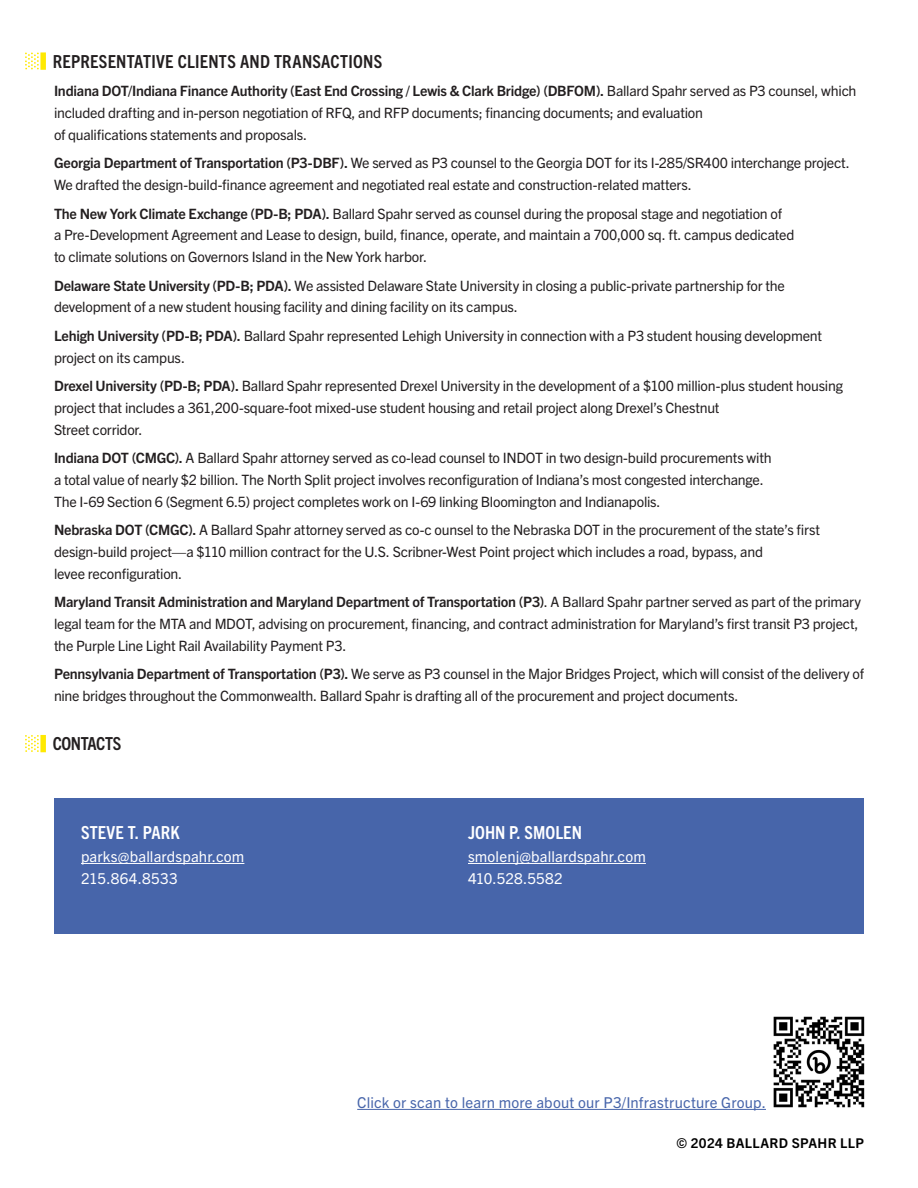
<style>
.page{position:relative;width:918px;height:1188px;background:#fff}
.page>*{position:absolute;margin:0;border:0;box-sizing:border-box;transform-origin:0 0}
.t1{font:54px "Ballard Dot Graphic";color:#ffe901}
.t2{font:700 condensed 18px "Trade Gothic Next LT Pro";letter-spacing:.015em;color:#231f20}
.CONTACTS{font:700 condensed 18px "Trade Gothic Next LT Pro";letter-spacing:.005em;color:#fff}
.t3{font:700 condensed 18px "Trade Gothic Next LT Pro";letter-spacing:-.025em;color:#231f20}
.CONTACTS-2{font:15px/22.5px "Trade Gothic Next LT Pro";letter-spacing:.01em;color:#fff}
.BODY_COPY{font:15px "Trade Gothic Next LT Pro";letter-spacing:.01em;color:#4765aa}
.BODY_COPY__SMALLEST{font:14.25px/21.8px "Trade Gothic Next LT Pro";letter-spacing:-.015em;color:#231f20}
.t4{font:700 13.5px "Trade Gothic Next LT Pro";letter-spacing:.025em;color:#000}
.s1{font-weight:700}
</style>
<div class="page">
<div style="left:54px;top:799px;width:810px;height:135px;background:#4765aa"></div>
<hr style="left:81px;top:863px;width:163px;height:1px;background:#fff">
<hr style="left:468px;top:863px;width:178px;height:1px;background:#fff">
<img style="left:765px;top:1016px;width:100px;height:93px">
<hr style="left:357px;top:1109px;width:409px;height:1px;background:#4765aa">
<p class="t1" style="left:22px;top:27px;width:28px">•</p>
<p class="t2" style="left:53px;top:49px;width:331px">REPRESENTATIVE CLIENTS AND TRANSACTIONS</p>
<p class="BODY_COPY__SMALLEST" style="left:54px;top:79px;width:804px"><span class="s1">Indiana DOT/Indiana Finance Authority (East End Crossing / Lewis &amp; Clark Bridge) (DBFOM).</span> Ballard Spahr served as P3 counsel, which included drafting and in-person negotiation of RFQ, and RFP documents; financing documents; and evaluation<br>of qualifications statements and proposals.</p>
<p class="BODY_COPY__SMALLEST" style="left:54px;top:151px;width:797px"><span class="s1">Georgia Department of Transportation (P3-DBF).</span> We served as P3 counsel to the Georgia DOT for its I-285/SR400 interchange project.<br>We drafted the design-build-finance agreement and negotiated real estate and construction-related matters.</p>
<p class="BODY_COPY__SMALLEST" style="left:54px;top:202px;width:742px"><span class="s1">The New York Climate Exchange (PD-B; PDA).</span> Ballard Spahr served as counsel during the proposal stage and negotiation of<br>a Pre-Development Agreement and Lease to design, build, finance, operate, and maintain a 700,000 sq. ft. campus dedicated to climate solutions on Governors Island in the New York harbor.</p>
<p class="BODY_COPY__SMALLEST" style="left:54px;top:274px;width:732px"><span class="s1">Delaware State University (PD-B; PDA).</span> We assisted Delaware State University in closing a public-private partnership for the development of a new student housing facility and dining facility on its campus.</p>
<p class="BODY_COPY__SMALLEST" style="left:54px;top:324px;width:770px"><span class="s1">Lehigh University (PD-B; PDA).</span> Ballard Spahr represented Lehigh University in connection with a P3 student housing development project on its campus.</p>
<p class="BODY_COPY__SMALLEST" style="left:54px;top:374px;width:791px"><span class="s1">Drexel University (PD-B; PDA).</span> Ballard Spahr represented Drexel University in the development of a $100 million-plus student housing project that includes a 361,200-square-foot mixed-use student housing and retail project along Drexel’s Chestnut<br>Street corridor.</p>
<p class="BODY_COPY__SMALLEST" style="left:54px;top:446px;width:719px"><span class="s1">Indiana DOT (CMGC).</span> A Ballard Spahr attorney served as co-lead counsel to INDOT in two design-build procurements with a total value of nearly $2 billion. The North Split project involves reconfiguration of Indiana’s most congested interchange.<br>The I-69 Section 6 (Segment 6.5) project completes work on I-69 linking Bloomington and Indianapolis.</p>
<p class="BODY_COPY__SMALLEST" style="left:54px;top:518px;width:768px"><span class="s1">Nebraska DOT (CMGC).</span> A Ballard Spahr attorney served as co-c ounsel to the Nebraska DOT in the procurement of the state’s first design-build project—a $110 million contract for the U.S. Scribner-West Point project which includes a road, bypass, and<br>levee reconfiguration.</p>
<p class="BODY_COPY__SMALLEST" style="left:54px;top:590px;width:809px"><span class="s1">Maryland Transit Administration and Maryland Department of Transportation (P3)</span>. A Ballard Spahr partner served as part of the primary legal team for the MTA and MDOT, advising on procurement, financing, and contract administration for Maryland’s first transit P3 project, the Purple Line Light Rail Availability Payment P3.</p>
<p class="BODY_COPY__SMALLEST" style="left:54px;top:662px;width:812px"><span class="s1">Pennsylvania Department of Transportation (P3).</span> We serve as P3 counsel in the Major Bridges Project, which will consist of the delivery of nine bridges throughout the Commonwealth. Ballard Spahr is drafting all of the procurement and project documents.</p>
<p class="t3" style="left:53px;top:732px;width:70px">CONTACTS</p>
<p class="t1" style="left:22px;top:709px;width:28px">•</p>
<p class="CONTACTS" style="left:81px;top:821px;width:100px">STEVE T. PARK</p>
<p class="CONTACTS-2" style="left:81px;top:844px;width:165px">parks@ballardspahr.com<br>215.864.8533</p>
<p class="CONTACTS" style="left:468px;top:821px;width:115px">JOHN P. SMOLEN</p>
<p class="CONTACTS-2" style="left:468px;top:844px;width:179px">smolenj@ballardspahr.com<br>410.528.5582</p>
<p class="BODY_COPY" style="left:357px;top:1092px;width:410px">Click or scan to learn more about our P3/Infrastructure Group.</p>
<p class="t4" style="left:677px;top:1133px;width:189px">© 2024 BALLARD SPAHR LLP</p>
</div>
